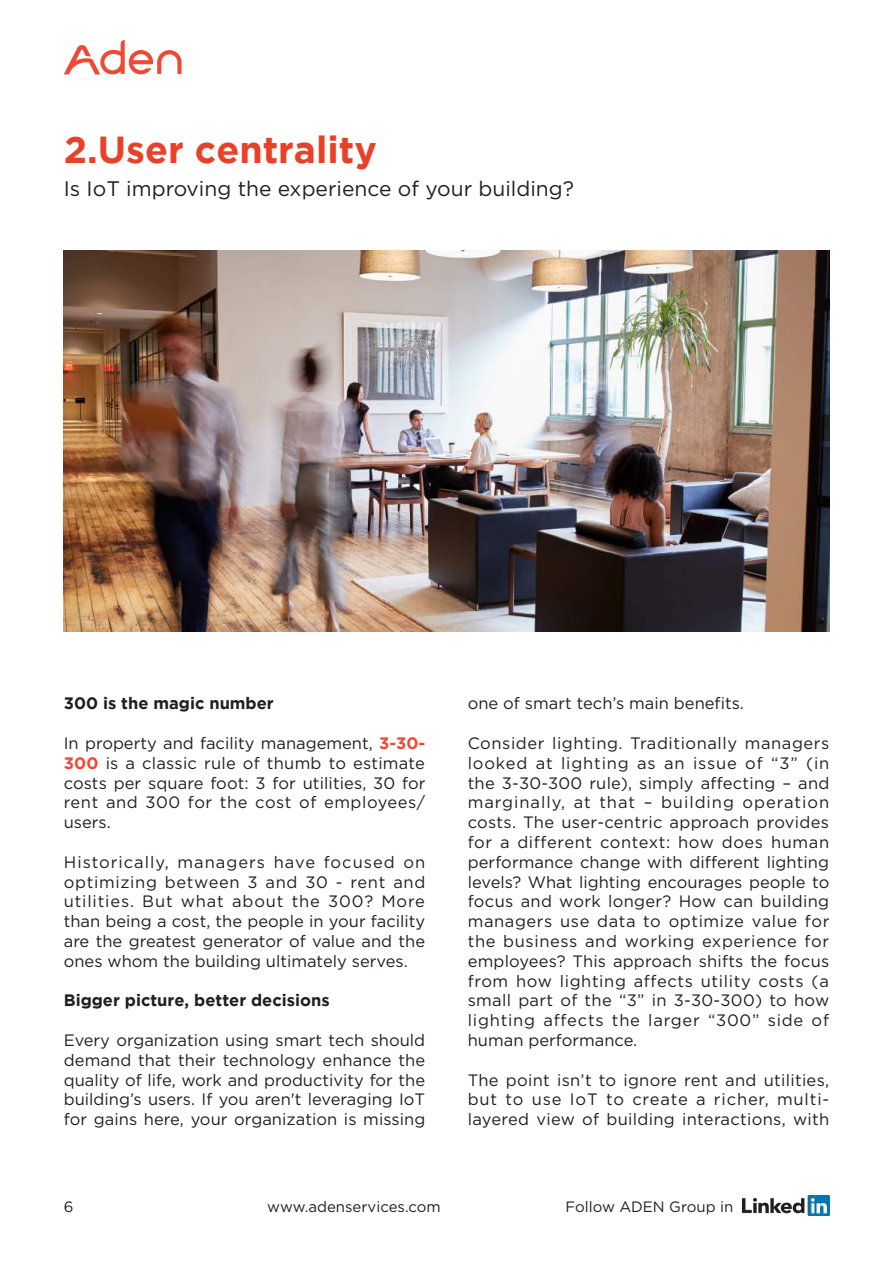
<style>
.page{position:relative;width:893px;height:1263px;background:#fff}
.page>*{position:absolute;margin:0;border:0;box-sizing:border-box;transform-origin:0 0}
.t1{font:700 37.5px "Gotham";color:#e84128}
.t2{font:21px "Gotham";color:#231f20}
.t3{font:16.5px/19.8px "Gotham";letter-spacing:.005em;color:#231f20;text-align:justify}
.t4{font:700 16.5px "Gotham";color:#231f20}
.t5{font:15px "Gotham";color:#231f20}
.s1{font-weight:700;color:#ef4835}
</style>
<div class="page">
<svg style="left:64px;top:40px;width:118px;height:34px"></svg>
<img style="left:743px;top:1196px;width:86px;height:19px">
<img style="left:64px;top:251px;width:765px;height:380px">
<h1 class="t1" style="left:64px;top:128px;width:315px">2.User centrality</h1>
<p class="t2" style="left:64px;top:175px;width:512px">Is IoT improving the experience of your building?</p>
<p class="t4" style="left:64px;top:694px;width:212px">300 is the magic number</p>
<p class="t3" style="left:64px;top:733px;width:363px">In property and facility management, <span class="s1">3-30- 300</span> is a classic rule of thumb to estimate costs per square foot: 3 for utilities, 30 for rent and 300 for the cost of employees/ users.</p>
<p class="t3" style="left:64px;top:852px;width:363px">Historically, managers have focused on optimizing between 3 and 30 - rent and utilities. But what about the 300? More than being a cost, the people in your facility are the greatest generator of value and the ones whom the building ultimately serves.</p>
<p class="t4" style="left:64px;top:991px;width:267px">Bigger picture, better decisions</p>
<p class="t3" style="left:64px;top:1030px;width:363px">Every organization using smart tech should demand that their technology enhance the quality of life, work and productivity for the building’s users. If you aren't leveraging IoT for gains here, your organization is missing</p>
<p class="t3" style="left:468px;top:693px;width:278px">one of smart tech’s main benefits.</p>
<p class="t3" style="left:468px;top:733px;width:363px">Consider lighting. Traditionally managers looked at lighting as an issue of “3” (in the 3-30-300 rule), simply affecting – and marginally, at that – building operation costs. The user-centric approach provides for a different context: how does human performance change with different lighting levels? What lighting encourages people to focus and work longer? How can building managers use data to optimize value for the business and working experience for employees? This approach shifts the focus from how lighting affects utility costs (a small part of the “3” in 3-30-300) to how lighting affects the larger “300” side of human performance.</p>
<p class="t3" style="left:468px;top:1069px;width:363px">The point isn’t to ignore rent and utilities, but to use IoT to create a richer, multi&shy;layered view of building interactions, with</p>
<p class="t5" style="left:64px;top:1197px;width:11px">6</p>
<p class="t5" style="left:267px;top:1197px;width:175px">www.adenservices.com</p>
<p class="t5" style="left:566px;top:1197px;width:169px">Follow ADEN Group in</p>
</div>
